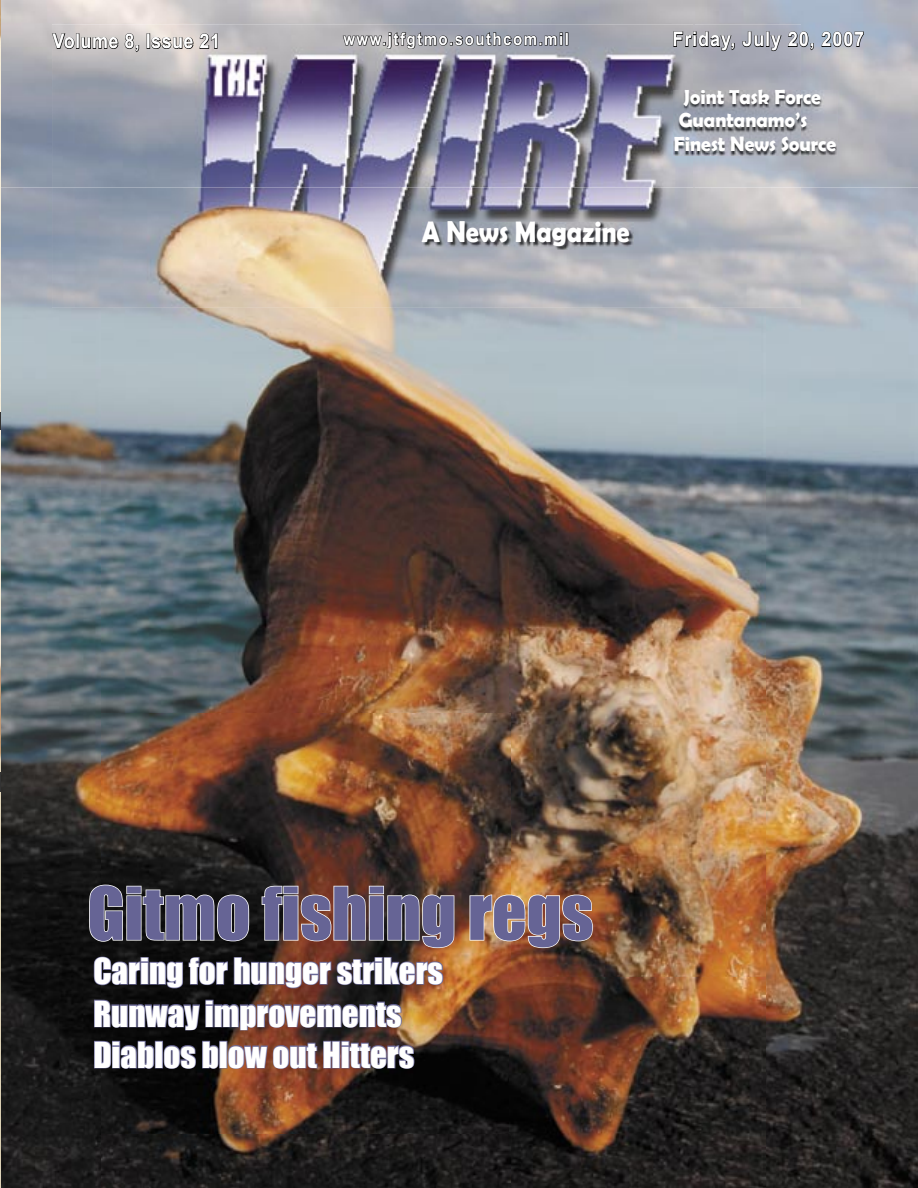
<style>
.page{position:relative;width:918px;height:1188px;background:#fff}
.page>*{position:absolute;margin:0;border:0;box-sizing:border-box;transform-origin:0 0}
.t1{font:67.5px "Impact";color:#666495}
.t2{font:33px/41.8px "Impact";color:#fff}
.t3{font:700 29.7px "Berlin Sans FB Demi";color:#fff;scale:.88 1}
.t4{font:700 20.4px/23.4px "Berlin Sans FB Demi";color:#fff;scale:.95 1}
.t5{font:700 20.1px "Arial";letter-spacing:.05em;color:#fff;scale:.89 1}
.t6{font:700 20.1px "Arial";letter-spacing:.025em;color:#fff;scale:.89 1}
.t7{font:700 16.8px "Arial";letter-spacing:.1em;color:#fff;scale:.89 1}
</style>
<div class="page">
<img style="left:52px;top:24px;width:642px;height:164px">
<img style="left:694px;top:24px;width:107px;height:67px">
<img style="left:694px;top:155px;width:107px;height:33px">
<img style="left:1px;top:188px;width:101px;height:1000px">
<img style="left:766px;top:188px;width:152px;height:1000px">
<img style="left:102px;top:308px;width:664px;height:880px">
<img style="left:52px;top:188px;width:749px;height:120px">
<svg style="left:52px;top:33px;width:23px;height:16px"></svg>
<div style="left:76px;top:33px;width:3px;height:16px;border:1px solid #000"></div>
<svg style="left:81px;top:33px;width:59px;height:19px"></svg>
<div style="left:147px;top:33px;width:3px;height:16px;border:1px solid #000"></div>
<svg style="left:151px;top:33px;width:67px;height:16px"></svg>
<img style="left:673px;top:91px;width:165px;height:64px">
<svg style="left:673px;top:31px;width:62px;height:20px"></svg>
<svg style="left:742px;top:31px;width:22px;height:16px"></svg>
<div style="left:766px;top:32px;width:3px;height:15px;border:1px solid #000"></div>
<svg style="left:770px;top:35px;width:12px;height:16px"></svg>
<svg style="left:788px;top:31px;width:26px;height:20px"></svg>
<svg style="left:821px;top:31px;width:43px;height:16px"></svg>
<svg style="left:342px;top:32px;width:226px;height:17px;background:#7a7b82"></svg>
<img style="left:423px;top:222px;width:211px;height:28px">
<hr style="left:0;top:0;width:1px;height:1188px;background:#000">
<svg style="left:0;top:772px;width:1px;height:20px"></svg>
<svg style="left:0;top:412px;width:1px;height:18px"></svg>
<svg style="left:88px;top:884px;width:162px;height:58px;background:#393939"></svg>
<svg style="left:261px;top:885px;width:194px;height:64px;background:#684f47"></svg>
<img style="left:469px;top:894px;width:125px;height:55px">
<svg style="left:93px;top:956px;width:351px;height:33px;background:#41333b"></svg>
<svg style="left:93px;top:999px;width:323px;height:77px;background:#463437"></svg>
<p class="t6" style="left:53px;top:28px;width:190px">Volume 8, Issue 21</p>
<p class="t7" style="left:343px;top:28px;width:255px">www.jtfgtmo.southcom.mil</p>
<p class="t5" style="left:673px;top:26px;width:217px">Friday, July 20, 2007</p>
<p class="t3" style="left:422px;top:214px;width:238px">A News Magazine</p>
<p class="t4" style="left:674px;top:85px;width:172px;text-indent:10px">Joint Task Force<br>Guantanamo’s<br>Finest News Source</p>
<h1 class="t1" style="left:88px;top:861px;width:507px">Gitmo fishing regs</h1>
<p class="t2" style="left:93px;top:949px;width:351px">Caring for hunger strikers<br>Runway improvements<br>Diablos blow out Hitters</p>
</div>
